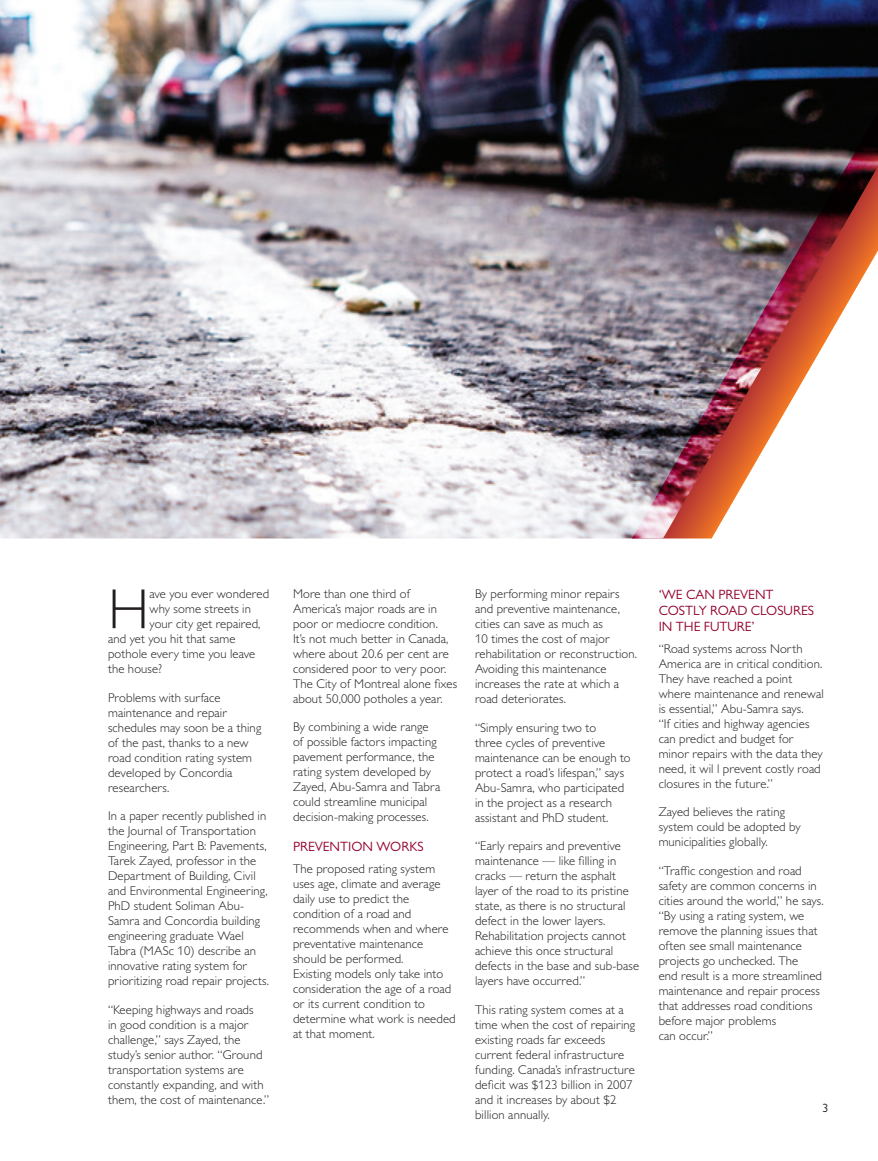
<style>
.page{position:relative;width:878px;height:1161px;background:#fff}
.page>*{position:absolute;margin:0;border:0;box-sizing:border-box;transform-origin:0 0}
.t1{font:300 56.7px "Gill Sans MT Pro";color:#231f20}
.t2{font:13.5px/16.2px "Gill Sans MT Pro";color:#93012b}
.t3{font:300 12.75px/15px "Gill Sans MT Pro";letter-spacing:.01em;color:#231f20}
.t4{font:12px "Gill Sans MT Pro";color:#231f20}
</style>
<div class="page">
<img style="left:0;top:0;width:632px;height:538px">
<img style="left:632px;top:0;width:246px;height:538px">
<h1 class="t1" style="left:108px;top:575px;width:42px">H</h1>
<p class="t3" style="left:149px;top:586px;width:121px">ave you ever wondered</p>
<p class="t3" style="left:149px;top:601px;width:103px">why some streets in</p>
<p class="t3" style="left:149px;top:616px;width:112px">your city get repaired,</p>
<p class="t3" style="left:108px;top:631px;width:129px">and yet you hit that same</p>
<p class="t3" style="left:108px;top:646px;width:149px">pothole every time you leave</p>
<p class="t3" style="left:108px;top:661px;width:55px">the house?</p>
<p class="t3" style="left:108px;top:690px;width:155px">Problems with surface maintenance and repair schedules may soon be a thing of the past, thanks to a new road condition rating system developed by Concordia researchers.</p>
<p class="t3" style="left:108px;top:808px;width:162px">In a paper recently published in the Journal of Transportation<br>Engineering, Part B: Pavements,<br>Tarek Zayed, professor in the<br>Department of Building, Civil and Environmental Engineering,<br>PhD student Soliman Abu-<br>Samra and Concordia building engineering graduate Wael<br>Tabra (MASc 10) describe an innovative rating system for prioritizing road repair projects.</p>
<p class="t3" style="left:108px;top:1002px;width:163px">“Keeping highways and roads<br>in good condition is a major challenge,” says Zayed, the study’s senior author. “Ground transportation systems are constantly expanding, and with them, the cost of maintenance.”</p>
<p class="t3" style="left:293px;top:586px;width:166px">More than one third of<br>America’s major roads are in poor or mediocre condition.<br>It’s not much better in Canada, where about 20.6 per cent are considered poor to very poor.<br>The City of Montreal alone fixes about 50,000 potholes a year.</p>
<p class="t3" style="left:293px;top:719px;width:149px">By combining a wide range of possible factors impacting pavement performance, the rating system developed by<br>Zayed, Abu-Samra and Tabra could streamline municipal decision-making processes.</p>
<p class="t2" style="left:293px;top:839px;width:132px">PREVENTION WORKS</p>
<p class="t3" style="left:293px;top:861px;width:164px">The proposed rating system uses age, climate and average daily use to predict the condition of a road and recommends when and where preventative maintenance should be performed.<br>Existing models only take into consideration the age of a road or its current condition to determine what work is needed at that moment.</p>
<p class="t3" style="left:475px;top:586px;width:163px">By performing minor repairs and preventive maintenance, cities can save as much as<br>10 times the cost of major rehabilitation or reconstruction.<br>Avoiding this maintenance increases the rate at which a road deteriorates.</p>
<p class="t3" style="left:475px;top:720px;width:157px">“Simply ensuring two to<br>three cycles of preventive maintenance can be enough to protect a road’s lifespan,” says<br>Abu-Samra, who participated in the project as a research assistant and PhD student.</p>
<p class="t3" style="left:475px;top:838px;width:166px">“Early repairs and preventive maintenance — like filling in cracks — return the asphalt layer of the road to its pristine state, as there is no structural defect in the lower layers.<br>Rehabilitation projects cannot achieve this once structural defects in the base and sub-base layers have occurred.”</p>
<p class="t3" style="left:475px;top:1002px;width:162px">This rating system comes at a time when the cost of repairing existing roads far exceeds current federal infrastructure funding. Canada’s infrastructure deficit was $123 billion in 2007 and it increases by about $2 billion annually.</p>
<p class="t2" style="left:658px;top:586px;width:157px">‘WE CAN PREVENT<br>COSTLY ROAD CLOSURES<br>IN THE FUTURE’</p>
<p class="t3" style="left:658px;top:641px;width:167px">“Road systems across North<br>America are in critical condition.<br>They have reached a point where maintenance and renewal is essential,” Abu-Samra says.<br>“If cities and highway agencies can predict and budget for minor repairs with the data they need, it wil l prevent costly road closures in the future.”</p>
<p class="t3" style="left:658px;top:804px;width:143px">Zayed believes the rating system could be adopted by municipalities globally.</p>
<p class="t3" style="left:658px;top:863px;width:166px">“Traffic congestion and road safety are common concerns in cities around the world,” he says. “By using a rating system, we remove the planning issues that often see small maintenance projects go unchecked. The<br>end result is a more streamlined maintenance and repair process that addresses road conditions before major problems<br>can occur.”</p>
<p class="t4" style="left:822px;top:1101px;width:7px">3</p>
</div>
